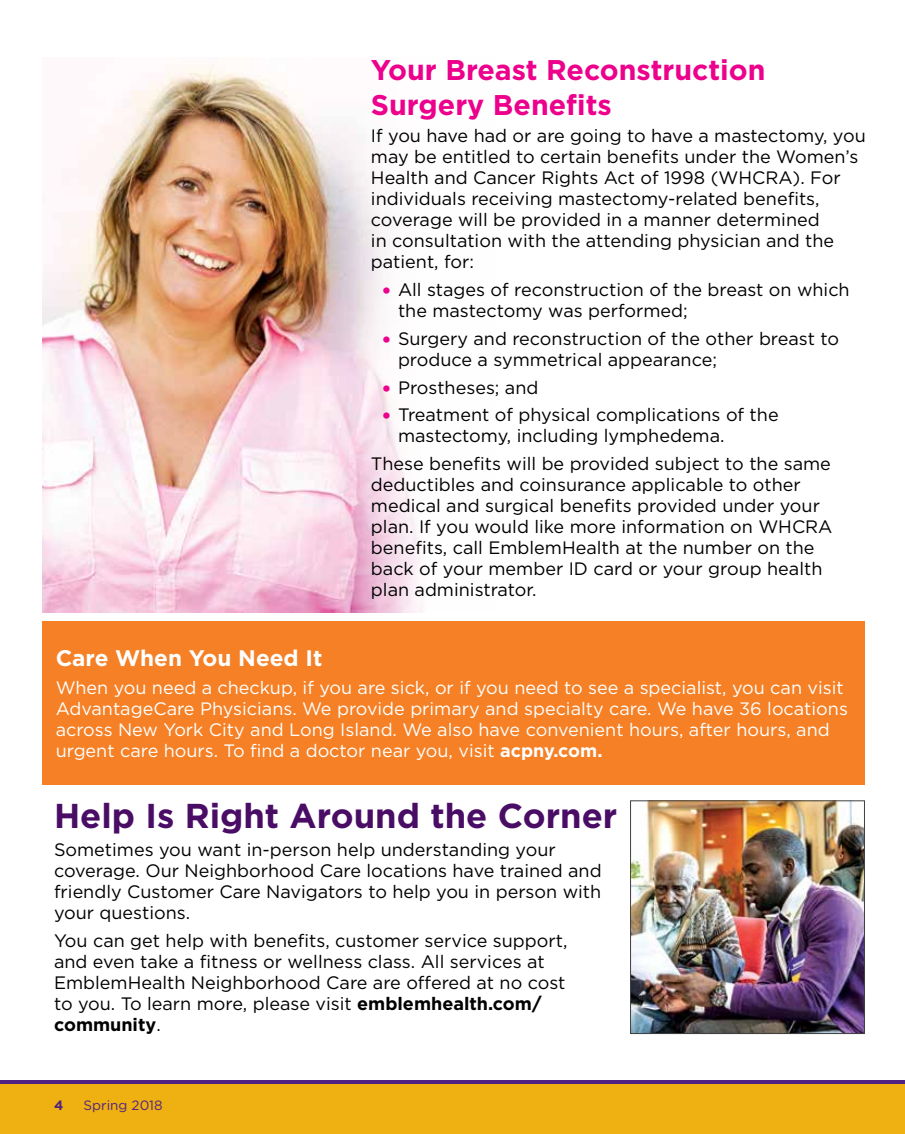
<style>
.page{position:relative;width:905px;height:1134px;background:#fff}
.page>*{position:absolute;margin:0;border:0;box-sizing:border-box;transform-origin:0 0}
.t1{font:700 34.5px "Gotham";color:#4a0d66}
.t2{font:700 28.5px/34.2px "Gotham";color:#ec008c}
.t3{font:700 22.5px "Gotham";color:#fff}
.t4{font:18px/21px "Gotham";color:#000}
.t5{font:18px/21px "Gotham";color:#fff}
.t6{font:13.5px "Gotham";color:#522380}
.t7{font:700 13.5px "Gotham";color:#522380}
.s1{font-size:24px;color:#ec008c}
.s2{font-weight:700}
</style>
<div class="page">
<div style="left:0;top:1081px;width:904px;height:46px;background:linear-gradient(to right,#522380,#522380)"></div>
<div style="left:0;top:1085px;width:904px;height:49px;background:#eeb111"></div>
<img style="left:42px;top:64px;width:380px;height:548px">
<div style="left:42px;top:621px;width:822px;height:163px;background:#f58025"></div>
<img style="left:632px;top:802px;width:230px;height:230px">
<div style="left:630px;top:800px;width:234px;height:234px;border:1px solid #404040"></div>
<h2 class="t2" style="left:371px;top:53px;width:396px">Your Breast Reconstruction<br>Surgery Benefits</h2>
<p class="t4" style="left:371px;top:125px;width:496px">If you have had or are going to have a mastectomy, you may be entitled to certain benefits under the Women’s Health and Cancer Rights Act of 1998 (WHCRA). For individuals receiving mastectomy-related benefits, coverage will be provided in a manner determined<br>in consultation with the attending physician and the patient, for:</p>
<p class="t4" style="left:398px;top:279px;width:453px;text-indent:-17px"><span class="s1">•</span> All stages of reconstruction of the breast on which the mastectomy was performed;</p>
<p class="t4" style="left:398px;top:328px;width:442px;text-indent:-17px"><span class="s1">•</span> Surgery and reconstruction of the other breast to produce a symmetrical appearance;</p>
<p class="t4" style="left:380px;top:376px;width:159px"><span class="s1">•</span> Prostheses; and</p>
<p class="t4" style="left:398px;top:404px;width:382px;text-indent:-17px"><span class="s1">•</span> Treatment of physical complications of the mastectomy, including lymphedema.</p>
<p class="t4" style="left:371px;top:453px;width:463px">These benefits will be provided subject to the same deductibles and coinsurance applicable to other medical and surgical benefits provided under your plan. If you would like more information on WHCRA benefits, call EmblemHealth at the number on the back of your member ID card or your group health plan administrator.</p>
<p class="t3" style="left:56px;top:644px;width:268px">Care When You Need It</p>
<p class="t5" style="left:56px;top:677px;width:793px">When you need a checkup, if you are sick, or if you need to see a specialist, you can visit AdvantageCare Physicians. We provide primary and specialty care. We have 36 locations across New York City and Long Island. We also have convenient hours, after hours, and urgent care hours. To find a doctor near you, visit <span class="s2">acpny.com.</span></p>
<h1 class="t1" style="left:54px;top:793px;width:565px">Help Is Right Around the Corner</h1>
<p class="t4" style="left:54px;top:839px;width:549px">Sometimes you want in-person help understanding your coverage. Our Neighborhood Care locations have trained and friendly Customer Care Navigators to help you in person with your questions.</p>
<p class="t4" style="left:54px;top:929px;width:515px">You can get help with benefits, customer service support, and even take a fitness or wellness class. All services at EmblemHealth Neighborhood Care are offered at no cost to you. To learn more, please visit <span class="s2">emblemhealth.com/ community</span>.</p>
<p class="t7" style="left:54px;top:1096px;width:11px">4</p>
<p class="t6" style="left:84px;top:1096px;width:80px">Spring 2018</p>
</div>
